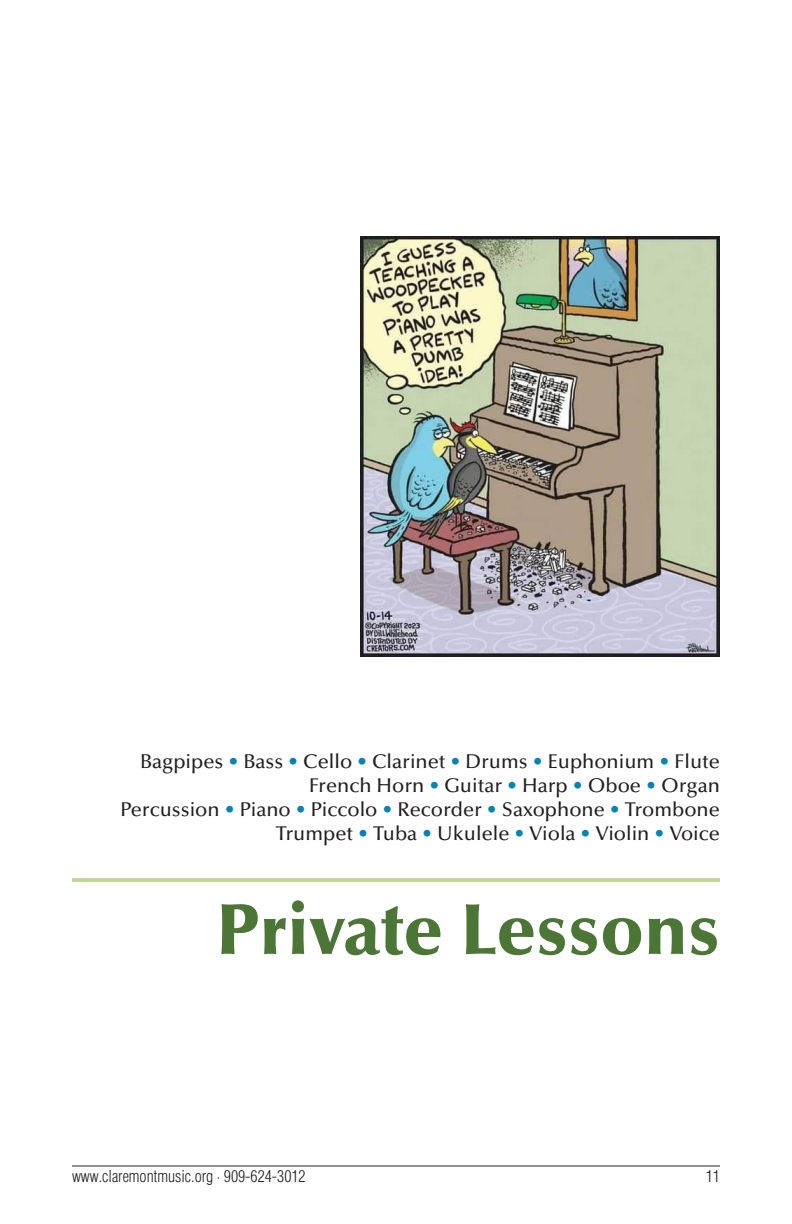
<style>
.page{position:relative;width:792px;height:1224px;background:#fff}
.page>*{position:absolute;margin:0;border:0;box-sizing:border-box;transform-origin:0 0}
.t1{font:900 72px "Optima";color:#4b7636}
.Body__Helv_Lt_9_11{font:500 20px/24px "Optima";color:#231f20;text-align:right}
.t2{font:300 condensed 16px "Helvetica";color:#231f20}
.s1{color:#0084b3}
</style>
<div class="page">
<hr style="left:72px;top:1166px;width:648px;height:1px;background:#231f20">
<hr style="left:72px;top:878px;width:648px;height:4px;background:#c1da9b">
<img style="left:360px;top:237px;width:360px;height:420px">
<p class="Body__Helv_Lt_9_11" style="left:140px;top:749px;width:581px">Bagpipes <span class="s1">•</span> Bass <span class="s1">•</span> Cello <span class="s1">•</span> Clarinet <span class="s1">•</span> Drums <span class="s1">•</span> Euphonium <span class="s1">•</span> Flute<br>French Horn <span class="s1">•</span> Guitar <span class="s1">•</span> Harp <span class="s1">•</span> Oboe <span class="s1">•</span> Organ</p>
<p class="Body__Helv_Lt_9_11" style="left:120px;top:797px;width:601px">Percussion <span class="s1">•</span> Piano <span class="s1">•</span> Piccolo <span class="s1">•</span> Recorder <span class="s1">•</span> Saxophone <span class="s1">•</span> Trombone<br>Trumpet <span class="s1">•</span> Tuba <span class="s1">•</span> Ukulele <span class="s1">•</span> Viola <span class="s1">•</span> Violin <span class="s1">•</span> Voice</p>
<p class="t1" style="left:216px;top:888px;width:505px">Private Lessons</p>
<p class="t2" style="left:72px;top:1167px;width:235px">www.claremontmusic.org · 909-624-3012</p>
<p class="t2" style="left:706px;top:1167px;width:16px">11</p>
</div>
